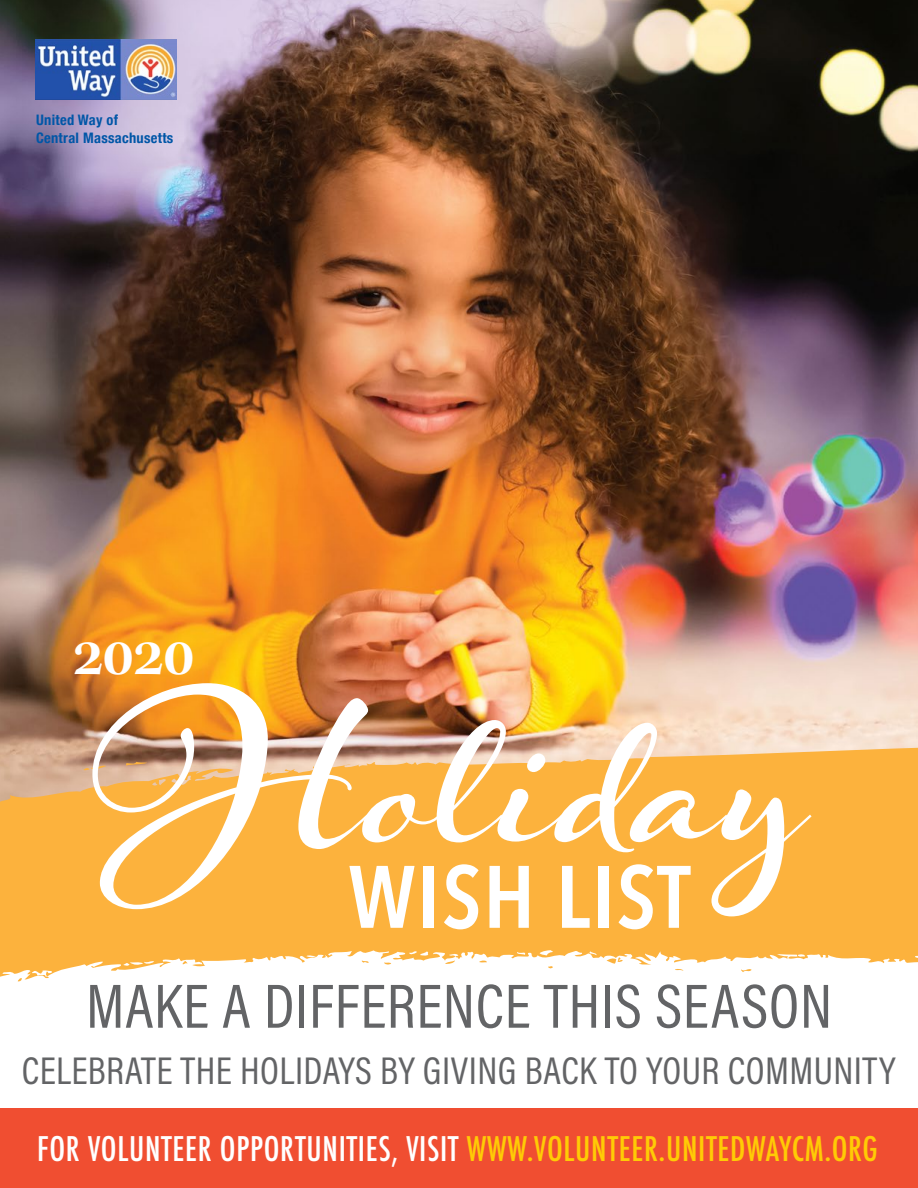
<style>
.page{position:relative;width:918px;height:1188px;background:#fff}
.page>*{position:absolute;margin:0;border:0;box-sizing:border-box;transform-origin:0 0}
.t1{font:700 299.4px "Hummingbird";letter-spacing:.01em;color:#fff}
.t2{font:600 87.45px "Avenir Next Condensed";letter-spacing:.02em;color:#fff}
.t3{font:63px "Acumin Pro Cond";letter-spacing:.01em;color:#636466}
.t4{font:600 expanded 49.5px "Kepler Std";color:#fff}
.t5{font:39px "Acumin Pro Cond";letter-spacing:.01em;color:#636466}
.t6{font:500 condensed 33px "Futura";letter-spacing:.02em;color:#fff}
.t7{font:700 condensed 14.4px/18px "Helvetica Neue";letter-spacing:.02em;color:#0056a7}
.s1{color:#ffcb05}
</style>
<div class="page">
<img style="left:0;top:0;width:918px;height:740px">
<div style="left:0;top:1108px;width:918px;height:80px;background:#f04e31"></div>
<svg style="left:0;top:740px;width:918px;height:242px;background:#f7b95a"></svg>
<svg style="left:741px;top:967px;width:11px;height:6px"></svg>
<svg style="left:675px;top:968px;width:8px;height:3px"></svg>
<svg style="left:607px;top:957px;width:16px;height:7px"></svg>
<svg style="left:361px;top:960px;width:8px;height:3px"></svg>
<svg style="left:126px;top:762px;width:21px;height:4px"></svg>
<img style="left:36px;top:39px;width:141px;height:60px">
<div style="left:783px;top:757px;width:135px;height:39px;background:#fcb23d"></div>
<p class="t7" style="left:36px;top:110px;width:139px">United Way of<br>Central Massachusetts</p>
<h3 class="t4" style="left:73px;top:629px;width:122px">2020</h3>
<h1 class="t1" style="left:93px;top:561px;width:712px">Holiday</h1>
<h2 class="t2" style="left:348px;top:822px;width:344px">WISH LIST</h2>
<h3 class="t3" style="left:86px;top:965px;width:748px">MAKE A DIFFERENCE THIS SEASON</h3>
<p class="t5" style="left:22px;top:1045px;width:875px">CELEBRATE THE HOLIDAYS BY GIVING BACK TO YOUR COMMUNITY</p>
<p class="t6" style="left:37px;top:1127px;width:842px">FOR VOLUNTEER OPPORTUNITIES, VISIT <span class="s1">WWW.VOLUNTEER.UNITEDWAYCM.ORG</span></p>
</div>
